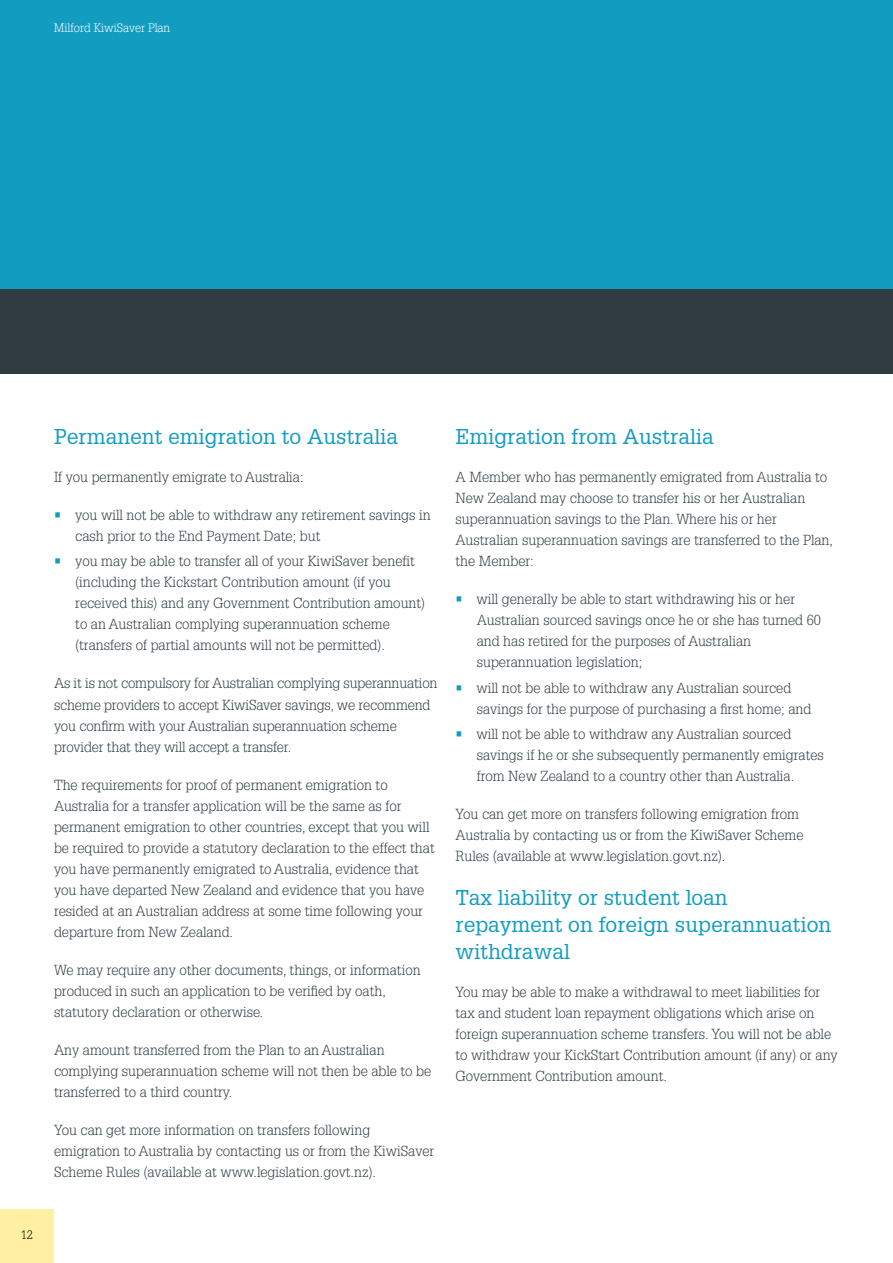
<style>
.page{position:relative;width:893px;height:1263px;background:#fff}
.page>*{position:absolute;margin:0;border:0;box-sizing:border-box;transform-origin:0 0}
.t1{font:21px/27px "Glypha";color:#129dc0}
.t2{font:300 14.25px/21px "Glypha";color:#303c42}
.t3{font:300 12px "Glypha";color:#fff}
.t4{font:300 12px "Glypha";color:#000}
.s1{color:#129dc0}
</style>
<div class="page">
<div style="left:0;top:1209px;width:54px;height:54px;background:#fff0a4"></div>
<div style="left:0;top:289px;width:893px;height:85px;background:#303c42"></div>
<div style="left:0;top:0;width:893px;height:289px;background:#129dc0"></div>
<p class="t3" style="left:54px;top:21px;width:118px">Milford KiwiSaver Plan</p>
<p class="t4" style="left:21px;top:1228px;width:13px">12</p>
<h1 class="t1" style="left:54px;top:423px;width:346px">Permanent emigration to Australia</h1>
<p class="t2" style="left:54px;top:467px;width:251px">If you permanently emigrate to Australia:</p>
<p class="t2" style="left:75px;top:505px;width:357px;text-indent:-21px"><span class="s1">•</span> you will not be able to withdraw any retirement savings in cash prior to the End Payment Date; but</p>
<p class="t2" style="left:75px;top:551px;width:351px;text-indent:-21px"><span class="s1">•</span> you may be able to transfer all of your KiwiSaver benefit (including the Kickstart Contribution amount (if you received this) and any Government Contribution amount) to an Australian complying superannuation scheme (transfers of partial amounts will not be permitted).</p>
<p class="t2" style="left:54px;top:673px;width:385px">As it is not compulsory for Australian complying superannuation scheme providers to accept KiwiSaver savings, we recommend you confirm with your Australian superannuation scheme provider that they will accept a transfer.</p>
<p class="t2" style="left:54px;top:774px;width:382px">The requirements for proof of permanent emigration to Australia for a transfer application will be the same as for permanent emigration to other countries, except that you will be required to provide a statutory declaration to the effect that you have permanently emigrated to Australia, evidence that you have departed New Zealand and evidence that you have resided at an Australian address at some time following your departure from New Zealand.</p>
<p class="t2" style="left:54px;top:959px;width:368px">We may require any other documents, things, or information produced in such an application to be verified by oath, statutory declaration or otherwise.</p>
<p class="t2" style="left:54px;top:1039px;width:379px">Any amount transferred from the Plan to an Australian complying superannuation scheme will not then be able to be transferred to a third country.</p>
<p class="t2" style="left:54px;top:1119px;width:382px">You can get more information on transfers following emigration to Australia by contacting us or from the KiwiSaver<br>Scheme Rules (available at www.legislation.govt.nz).</p>
<h1 class="t1" style="left:455px;top:423px;width:260px">Emigration from Australia</h1>
<p class="t2" style="left:455px;top:467px;width:379px">A Member who has permanently emigrated from Australia to New Zealand may choose to transfer his or her Australian superannuation savings to the Plan. Where his or her Australian superannuation savings are transferred to the Plan, the Member:</p>
<p class="t2" style="left:477px;top:589px;width:346px;text-indent:-21px"><span class="s1">•</span> will generally be able to start withdrawing his or her Australian sourced savings once he or she has turned 60 and has retired for the purposes of Australian superannuation legislation;</p>
<p class="t2" style="left:477px;top:677px;width:336px;text-indent:-21px"><span class="s1">•</span> will not be able to withdraw any Australian sourced savings for the purpose of purchasing a first home; and</p>
<p class="t2" style="left:477px;top:723px;width:349px;text-indent:-21px"><span class="s1">•</span> will not be able to withdraw any Australian sourced savings if he or she subsequently permanently emigrates from New Zealand to a country other than Australia.</p>
<p class="t2" style="left:455px;top:803px;width:350px">You can get more on transfers following emigration from<br>Australia by contacting us or from the KiwiSaver Scheme<br>Rules (available at www.legislation.govt.nz).</p>
<h1 class="t1" style="left:455px;top:883px;width:377px">Tax liability or student loan repayment on foreign superannuation withdrawal</h1>
<p class="t2" style="left:455px;top:981px;width:384px">You may be able to make a withdrawal to meet liabilities for tax and student loan repayment obligations which arise on foreign superannuation scheme transfers. You will not be able to withdraw your KickStart Contribution amount (if any) or any Government Contribution amount.</p>
</div>
